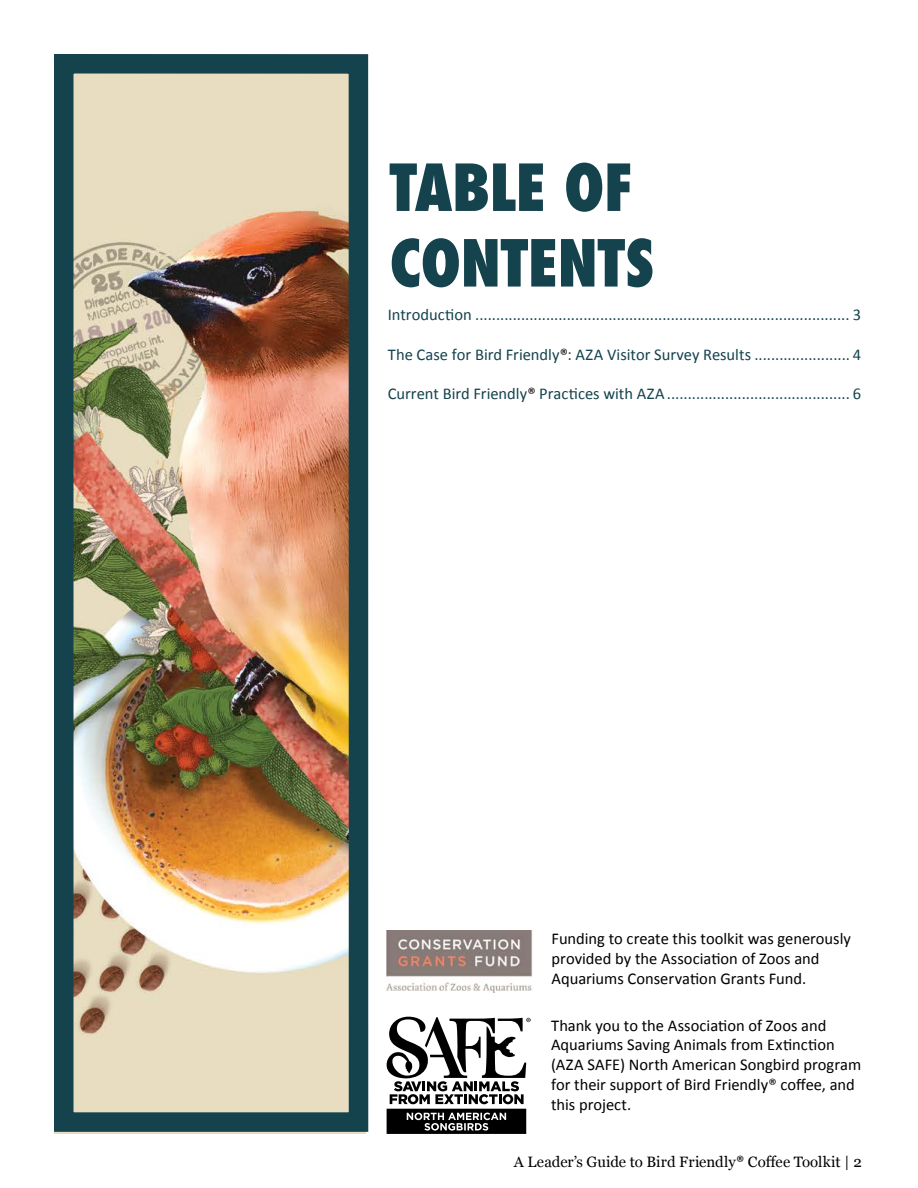
<style>
.page{position:relative;width:918px;height:1188px;background:#fff}
.page>*{position:absolute;margin:0;border:0;box-sizing:border-box;transform-origin:0 0}
.t1{font:800 condensed 63px/75.6px "Futura";letter-spacing:-.005em;color:#14424d}
.t2{font:16.5px/19.8px "Calibri";color:#000}
.t3{font:16.5px "Calibri";color:#14424d}
.t4{font:15px "Georgia";color:#000}
.s1{color:#000}
.s2{font-family:"Calibri";font-size:16.5px}
</style>
<div class="page">
<img style="left:387px;top:931px;width:145px;height:61px">
<svg style="left:387px;top:1017px;width:144px;height:117px"></svg>
<img style="left:54px;top:54px;width:315px;height:1080px">
<p class="t1" style="left:390px;top:150px;width:266px">TABLE OF<br>CONTENTS</p>
<p class="t3" style="left:388px;top:304px;width:475px">Introduction .......................................................................................... 3</p>
<p class="t3" style="left:388px;top:344px;width:475px">The Case for Bird Friendly<span class="s1">®</span>: AZA Visitor Survey Results ....................... 4</p>
<p class="t3" style="left:388px;top:383px;width:475px">Current Bird Friendly<span class="s1">®</span> Practices with AZA............................................ 6</p>
<p class="t2" style="left:552px;top:929px;width:301px">Funding to create this toolkit was generously provided by the Association of Zoos and<br>Aquariums Conservation Grants Fund.</p>
<p class="t2" style="left:551px;top:1015px;width:312px">Thank you to the Association of Zoos and Aquariums Saving Animals from Extinction (AZA SAFE) North American Songbird program for their support of Bird Friendly® coffee, and this project.</p>
<p class="t4" style="left:514px;top:1151px;width:349px">A Leader’s Guide to Bird Friendly<span class="s2">®</span> Coffee Toolkit | 2</p>
</div>
